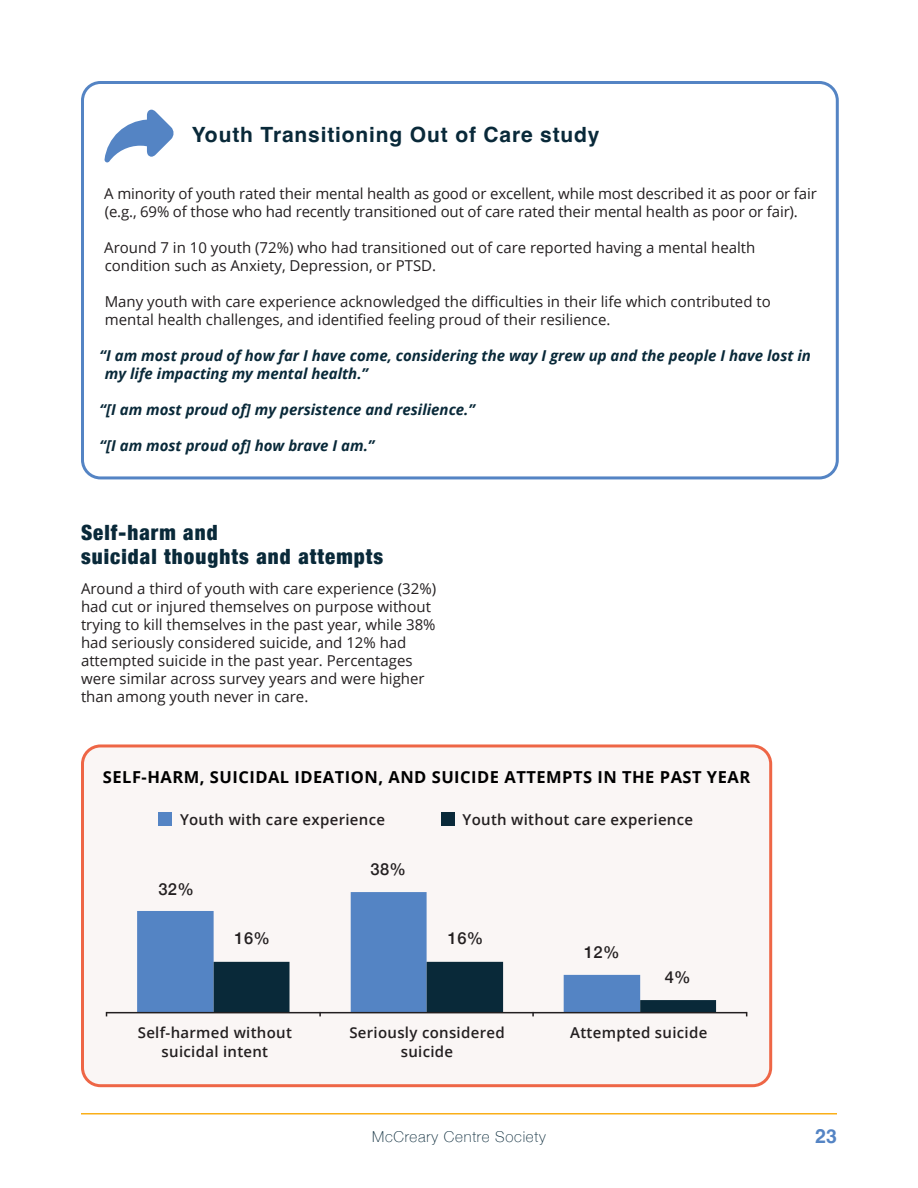
<style>
.page{position:relative;width:918px;height:1188px;background:#fff}
.page>*{position:absolute;margin:0;border:0;box-sizing:border-box;transform-origin:0 0}
.Page_header_3{font:900 condensed 21px/24px "Helvetica Neue";letter-spacing:.05em;color:#092939}
.YTOC_study_header{font:700 21px "Helvetica";letter-spacing:.04em;color:#092939}
.t1{font:700 19.5px "Helvetica";color:#5484c4}
.Graph_header{font:700 16.5px "Open Sans";letter-spacing:.03em;color:#000}
.Graph_numbers_centre{font:500 16.5px "Helvetica Neue";letter-spacing:.02em;color:#231f20}
.Body_unaligned{font:15px/18px "Open Sans";color:#231f20}
.Body{font:15px/18px "Open Sans";color:#231f20}
.Body_unaligned-2{font:italic 700 15px/18px "Open Sans";color:#092939}
.Body_centre_SB{font:600 15px/19.5px "Open Sans";letter-spacing:.02em;color:#231f20;text-align:center}
.Body_SB{font:600 15px "Open Sans";letter-spacing:.02em;color:#231f20}
.t2{font:100 15px "Helvetica Neue";letter-spacing:.05em;color:#092939}
</style>
<div class="page">
<hr style="left:81px;top:1113px;width:756px;height:1px;background:#faaf19">
<div style="left:81px;top:81px;width:758px;height:398px;border:3px solid #5484c4;border-radius:18px"></div>
<svg style="left:104px;top:110px;width:70px;height:52px"></svg>
<div style="left:82px;top:746px;width:689px;height:340px;background:#faf6f5;border-radius:18px"></div>
<div style="left:81px;top:744px;width:691px;height:343px;border:3px solid #ee6646;border-radius:18px"></div>
<div style="left:158px;top:812px;width:14px;height:14px;background:#5484c4"></div>
<div style="left:441px;top:812px;width:14px;height:14px;background:#092939"></div>
<svg style="left:137px;top:892px;width:366px;height:120px"></svg>
<hr style="left:107px;top:1012px;width:640px;height:1px;background:#231f20">
<svg style="left:214px;top:962px;width:502px;height:54px"></svg>
<p class="YTOC_study_header" style="left:192px;top:122px;width:409px">Youth Transitioning Out of Care study</p>
<p class="Body_unaligned" style="left:104px;top:184px;width:714px">A minority of youth rated their mental health as good or excellent, while most described it as poor or fair (e.g., 69% of those who had recently transitioned out of care rated their mental health as poor or fair).</p>
<p class="Body_unaligned" style="left:104px;top:238px;width:653px">Around 7 in 10 youth (72%) who had transitioned out of care reported having a mental health condition such as Anxiety, Depression, or PTSD.</p>
<p class="Body_unaligned" style="left:105px;top:292px;width:668px">Many youth with care experience acknowledged the difficulties in their life which contributed to mental health challenges, and identified feeling proud of their resilience.</p>
<p class="Body_unaligned-2" style="left:105px;top:346px;width:708px;text-indent:-5px">“I am most proud of how far I have come, considering the way I grew up and the people I have lost in my life impacting my mental health.”</p>
<p class="Body_unaligned-2" style="left:100px;top:400px;width:377px">“[I am most proud of] my persistence and resilience.”</p>
<p class="Body_unaligned-2" style="left:100px;top:436px;width:276px">“[I am most proud of] how brave I am.”</p>
<p class="Page_header_3" style="left:81px;top:519px;width:304px">Self-harm and<br>suicidal thoughts and attempts</p>
<p class="Body" style="left:81px;top:579px;width:357px">Around a third of youth with care experience (32%) had cut or injured themselves on purpose without trying to kill themselves in the past year, while 38% had seriously considered suicide, and 12% had attempted suicide in the past year. Percentages were similar across survey years and were higher than among youth never in care.</p>
<p class="Graph_header" style="left:103px;top:766px;width:649px">SELF-HARM, SUICIDAL IDEATION, AND SUICIDE ATTEMPTS IN THE PAST YEAR</p>
<p class="Body_SB" style="left:180px;top:809px;width:207px">Youth with care experience</p>
<p class="Body_SB" style="left:463px;top:809px;width:232px">Youth without care experience</p>
<p class="Graph_numbers_centre" style="left:158px;top:875px;width:37px">32%</p>
<p class="Graph_numbers_centre" style="left:235px;top:925px;width:37px">16%</p>
<p class="Graph_numbers_centre" style="left:371px;top:856px;width:37px">38%</p>
<p class="Graph_numbers_centre" style="left:448px;top:925px;width:37px">16%</p>
<p class="Graph_numbers_centre" style="left:584px;top:939px;width:37px">12%</p>
<p class="Graph_numbers_centre" style="left:665px;top:964px;width:28px">4%</p>
<p class="Body_centre_SB" style="left:138px;top:1022px;width:156px">Self-harmed without suicidal intent</p>
<p class="Body_centre_SB" style="left:349px;top:1022px;width:157px">Seriously considered suicide</p>
<p class="Body_centre_SB" style="left:570px;top:1022px;width:139px">Attempted suicide</p>
<p class="t2" style="left:372px;top:1125px;width:175px">McCreary Centre Society</p>
<h2 class="t1" style="left:815px;top:1124px;width:23px">23</h2>
</div>
